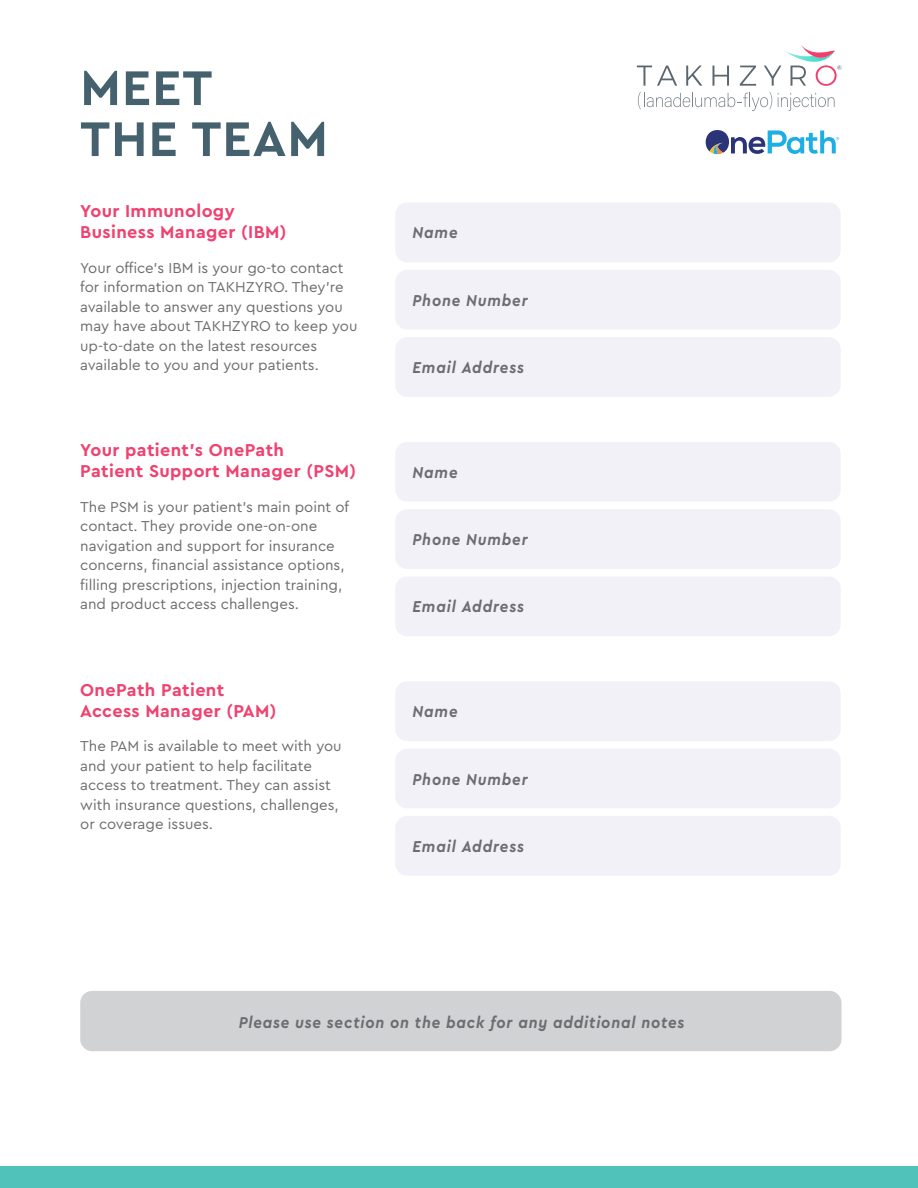
<style>
.page{position:relative;width:918px;height:1188px;background:#fff}
.page>*{position:absolute;margin:0;border:0;box-sizing:border-box;transform-origin:0 0}
.headline{font:700 51px/51px "Cera Pro";letter-spacing:.02em;color:#46616e}
.subhead{font:700 18px/21px "Cera Pro";letter-spacing:.02em;color:#ef4270}
.ISI{font:italic 700 16.5px "Cera Pro";letter-spacing:.055em;color:#6c6d70;scale:.92 1}
.t1{font:15px/19.5px "Cera Pro";color:#6c6d70}
</style>
<div class="page">
<div style="left:395px;top:202px;width:446px;height:60px;background:#f2f1f8;border-radius:12px"></div>
<div style="left:395px;top:442px;width:446px;height:60px;background:#f2f1f8;border-radius:12px"></div>
<div style="left:395px;top:681px;width:446px;height:60px;background:#f2f1f8;border-radius:12px"></div>
<div style="left:395px;top:270px;width:446px;height:60px;background:#f2f1f8;border-radius:12px"></div>
<div style="left:395px;top:509px;width:446px;height:60px;background:#f2f1f8;border-radius:12px"></div>
<div style="left:395px;top:749px;width:446px;height:59px;background:#f2f1f8;border-radius:12px"></div>
<div style="left:395px;top:337px;width:446px;height:60px;background:#f2f1f8;border-radius:12px"></div>
<div style="left:395px;top:577px;width:446px;height:59px;background:#f2f1f8;border-radius:12px"></div>
<div style="left:395px;top:816px;width:446px;height:60px;background:#f2f1f8;border-radius:12px"></div>
<div style="left:0;top:1166px;width:918px;height:22px;background:#51c2b9"></div>
<div style="left:80px;top:991px;width:762px;height:60px;background:#d1d2d4;border-radius:12px"></div>
<svg style="left:706px;top:130px;width:133px;height:24px"></svg>
<svg style="left:637px;top:66px;width:40px;height:20px"></svg>
<svg style="left:686px;top:66px;width:16px;height:20px"></svg>
<svg style="left:712px;top:66px;width:17px;height:20px"></svg>
<svg style="left:740px;top:66px;width:16px;height:20px"></svg>
<svg style="left:638px;top:92px;width:134px;height:19px"></svg>
<svg style="left:778px;top:93px;width:57px;height:18px"></svg>
<svg style="left:764px;top:45px;width:77px;height:41px"></svg>
<p class="headline" style="left:80px;top:60px;width:249px">MEET<br>THE TEAM</p>
<p class="subhead" style="left:80px;top:200px;width:208px">Your Immunology<br>Business Manager (IBM)</p>
<p class="t1" style="left:80px;top:257px;width:279px">Your office’s IBM is your go-to contact for information on TAKHZYRO. They’re available to answer any questions you may have about TAKHZYRO to keep you up-to-date on the latest resources available to you and your patients.</p>
<p class="subhead" style="left:80px;top:439px;width:277px">Your patient’s OnePath<br>Patient Support Manager (PSM)</p>
<p class="t1" style="left:80px;top:497px;width:270px">The PSM is your patient’s main point of contact. They provide one-on-one navigation and support for insurance concerns, financial assistance options, filling prescriptions, injection training, and product access challenges.</p>
<p class="subhead" style="left:80px;top:679px;width:198px">OnePath Patient<br>Access Manager (PAM)</p>
<p class="t1" style="left:80px;top:736px;width:263px">The PAM is available to meet with you and your patient to help facilitate access to treatment. They can assist with insurance questions, challenges, or coverage issues.</p>
<p class="ISI" style="left:412px;top:222px;width:50px">Name</p>
<p class="ISI" style="left:412px;top:289px;width:127px">Phone Number</p>
<p class="ISI" style="left:412px;top:357px;width:123px">Email Address</p>
<p class="ISI" style="left:412px;top:461px;width:50px">Name</p>
<p class="ISI" style="left:412px;top:529px;width:127px">Phone Number</p>
<p class="ISI" style="left:412px;top:596px;width:123px">Email Address</p>
<p class="ISI" style="left:412px;top:701px;width:50px">Name</p>
<p class="ISI" style="left:412px;top:768px;width:127px">Phone Number</p>
<p class="ISI" style="left:412px;top:835px;width:123px">Email Address</p>
<p class="ISI" style="left:239px;top:1011px;width:486px">Please use section on the back for any additional notes</p>
</div>
